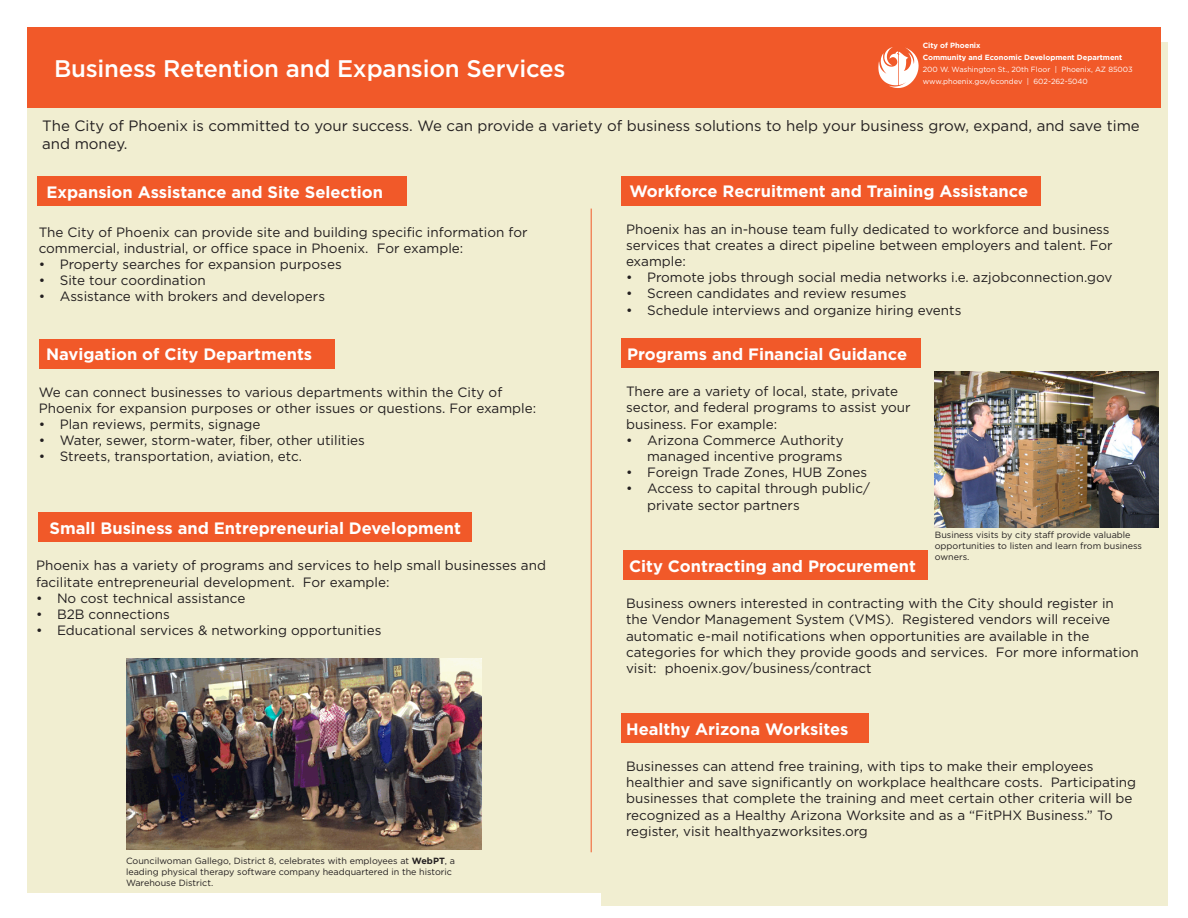
<style>
.page{position:relative;width:1188px;height:918px;background:#fff}
.page>*{position:absolute;margin:0;border:0;box-sizing:border-box;transform-origin:0 0}
.Subhead{font:500 24px "Gotham";letter-spacing:-.01em;color:#fff}
.t1{font:700 16.5px "Gotham";color:#fff}
.t2{font:15px/18px "Gotham";color:#231f20}
.t3{font:13.5px/16.2px "Gotham";color:#231f20}
.t4{font:9px/10.8px "Gotham";color:#231f20}
.t5{font:7.5px "Gotham";letter-spacing:-.005em;color:#fff}
.t6{font:700 7.5px/12px "Gotham";letter-spacing:-.005em;color:#fff}
.s1{font-weight:700}
</style>
<div class="page">
<div style="left:27px;top:27px;width:581px;height:866px;background:#f1eed1"></div>
<div style="left:601px;top:42px;width:567px;height:864px;background:#f1eed1"></div>
<div style="left:27px;top:27px;width:1134px;height:81px;background:#f15929"></div>
<svg style="left:878px;top:47px;width:41px;height:41px"></svg>
<div style="left:37px;top:177px;width:370px;height:29px;background:#f15929"></div>
<div style="left:39px;top:512px;width:433px;height:29px;background:#f15929"></div>
<div style="left:39px;top:339px;width:296px;height:29px;background:#f15929"></div>
<hr style="left:591px;top:209px;width:1px;height:643px;background:#f15929">
<div style="left:621px;top:339px;width:300px;height:29px;background:#f15929"></div>
<div style="left:623px;top:551px;width:305px;height:29px;background:#f15929"></div>
<div style="left:621px;top:714px;width:247px;height:29px;background:#f15929"></div>
<div style="left:621px;top:176px;width:420px;height:29px;background:#f15929"></div>
<img style="left:935px;top:372px;width:224px;height:155px">
<img style="left:126px;top:658px;width:355px;height:192px">
<p class="t6" style="left:923px;top:40px;width:201px">City of Phoenix<br>Community and Economic Development Department</p>
<p class="t5" style="left:923px;top:65px;width:211px">200 W. Washington St., 20th Floor | Phoenix, AZ 85003</p>
<p class="Subhead" style="left:54px;top:53px;width:513px">Business Retention and Expansion Services</p>
<p class="t5" style="left:923px;top:77px;width:167px">www.phoenix.gov/econdev | 602-262-5040</p>
<p class="t2" style="left:42px;top:117px;width:1099px">The City of Phoenix is committed to your success. We can provide a variety of business solutions to help your business grow, expand, and save time and money.</p>
<p class="t1" style="left:46px;top:181px;width:338px">Expansion Assistance and Site Selection</p>
<p class="t1" style="left:630px;top:181px;width:400px">Workforce Recruitment and Training Assistance</p>
<p class="t3" style="left:626px;top:221px;width:488px">Phoenix has an in-house team fully dedicated to workforce and business services that creates a direct pipeline between employers and talent. For example:</p>
<p class="t3" style="left:626px;top:269px;width:488px">• Promote jobs through social media networks i.e. azjobconnection.gov</p>
<p class="t3" style="left:626px;top:285px;width:282px">• Screen candidates and review resumes</p>
<p class="t3" style="left:626px;top:302px;width:337px">• Schedule interviews and organize hiring events</p>
<p class="t3" style="left:39px;top:224px;width:490px">The City of Phoenix can provide site and building specific information for commercial, industrial, or office space in Phoenix. For example:</p>
<p class="t3" style="left:39px;top:256px;width:305px">• Property searches for expansion purposes</p>
<p class="t3" style="left:39px;top:272px;width:169px">• Site tour coordination</p>
<p class="t3" style="left:39px;top:288px;width:288px">• Assistance with brokers and developers</p>
<p class="t1" style="left:46px;top:344px;width:268px">Navigation of City Departments</p>
<p class="t3" style="left:39px;top:383px;width:499px">We can connect businesses to various departments within the City of<br>Phoenix for expansion purposes or other issues or questions. For example:</p>
<p class="t3" style="left:39px;top:416px;width:223px">• Plan reviews, permits, signage</p>
<p class="t3" style="left:39px;top:432px;width:328px">• Water, sewer, storm-water, fiber, other utilities</p>
<p class="t3" style="left:39px;top:448px;width:265px">• Streets, transportation, aviation, etc.</p>
<p class="t1" style="left:50px;top:517px;width:413px">Small Business and Entrepreneurial Development</p>
<p class="t3" style="left:36px;top:557px;width:512px">Phoenix has a variety of programs and services to help small businesses and facilitate entrepreneurial development. For example:</p>
<p class="t3" style="left:36px;top:590px;width:211px">• No cost technical assistance</p>
<p class="t3" style="left:36px;top:606px;width:135px">• B2B connections</p>
<p class="t3" style="left:36px;top:622px;width:347px">• Educational services &amp; networking opportunities</p>
<p class="t4" style="left:126px;top:855px;width:330px">Councilwoman Gallego, District 8, celebrates with employees at <span class="s1">WebPT</span>, a leading physical therapy software company headquartered in the historic<br>Warehouse District.</p>
<p class="t1" style="left:627px;top:343px;width:281px">Programs and Financial Guidance</p>
<p class="t3" style="left:626px;top:383px;width:286px">There are a variety of local, state, private sector, and federal programs to assist your business. For example:</p>
<p class="t3" style="left:626px;top:432px;width:219px;text-align:right">• Arizona Commerce Authority managed incentive programs</p>
<p class="t3" style="left:626px;top:464px;width:243px">• Foreign Trade Zones, HUB Zones</p>
<p class="t3" style="left:647px;top:480px;width:224px;text-indent:-21px">• Access to capital through public/ private sector partners</p>
<p class="t4" style="left:935px;top:530px;width:209px">Business visits by city staff provide valuable opportunities to listen and learn from business owners.</p>
<p class="t1" style="left:629px;top:555px;width:288px">City Contracting and Procurement</p>
<p class="t3" style="left:626px;top:595px;width:514px">Business owners interested in contracting with the City should register in the Vendor Management System (VMS). Registered vendors will receive automatic e-mail notifications when opportunities are available in the categories for which they provide goods and services. For more information visit: phoenix.gov/business/contract</p>
<p class="t1" style="left:626px;top:718px;width:224px">Healthy Arizona Worksites</p>
<p class="t3" style="left:626px;top:758px;width:512px">Businesses can attend free training, with tips to make their employees healthier and save significantly on workplace healthcare costs. Participating businesses that complete the training and meet certain other criteria will be recognized as a Healthy Arizona Worksite and as a “FitPHX Business.” To register, visit healthyazworksites.org</p>
</div>
